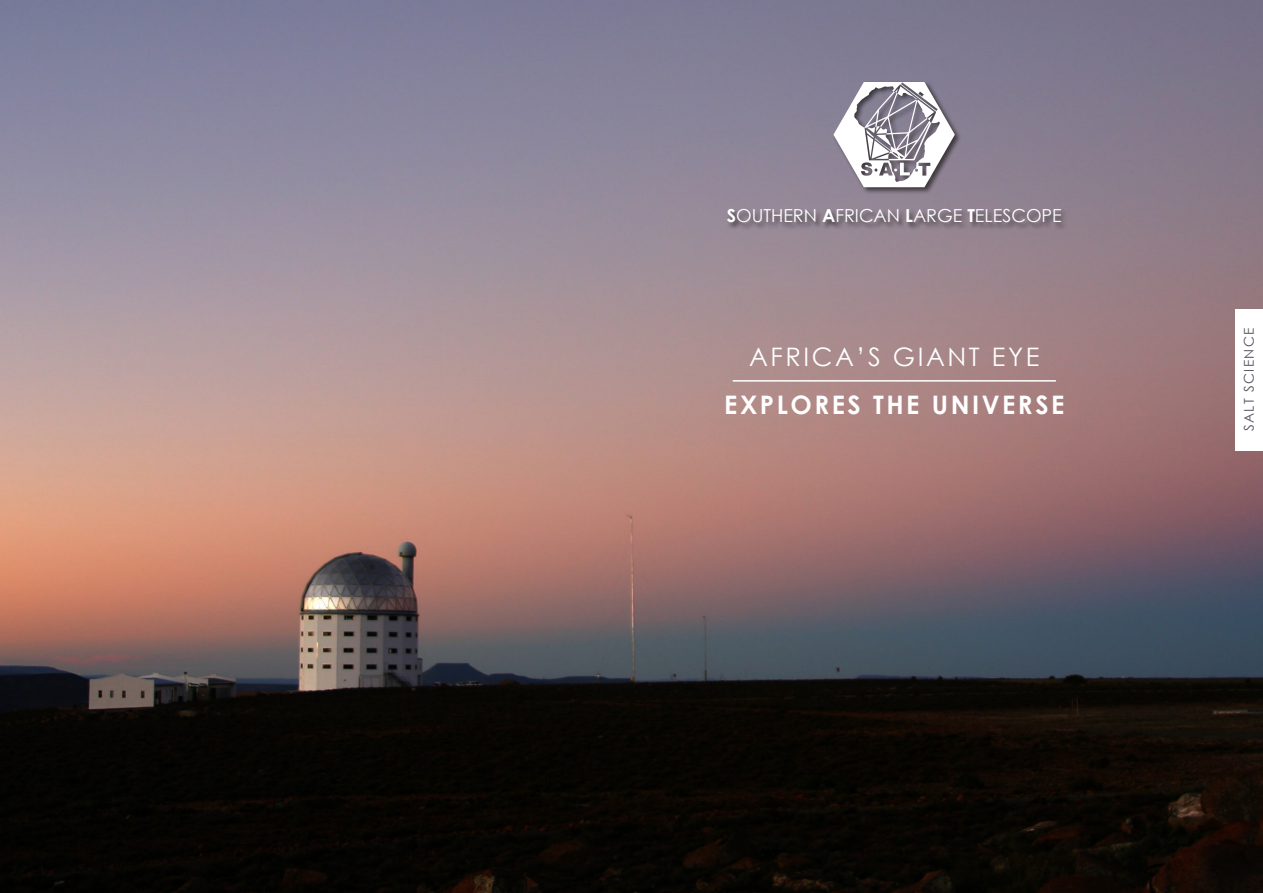
<style>
.page{position:relative;width:1263px;height:893px;background:#fff}
.page>*{position:absolute;margin:0;border:0;box-sizing:border-box;transform-origin:0 0}
.t1{font:700 25.5px "Century Gothic";letter-spacing:.1em;color:#fff}
.t2{font:25.5px "Century Gothic";letter-spacing:.1em;color:#fff}
.t3{font:18px "Century Gothic";color:#fff}
.t4{font:13.5px "Century Gothic";letter-spacing:.1em;color:#54505f}
.s1{font-weight:700}
</style>
<div class="page">
<img style="left:0;top:0;width:1263px;height:893px">
<div style="left:726px;top:81px;width:342px;height:149px;background:#231f20;opacity:.75"></div>
<svg style="left:833px;top:82px;width:122px;height:105px"></svg>
<div style="left:1235px;top:310px;width:28px;height:141px;background:#fff"></div>
<hr style="left:733px;top:380px;width:323px;height:2px;background:#fff">
<p class="t3" style="left:727px;top:203px;width:337px"><span class="s1">S</span>OUTHERN <span class="s1">A</span>FRICAN <span class="s1">L</span>ARGE <span class="s1">T</span>ELESCOPE</p>
<p class="t2" style="left:749px;top:339px;width:292px">AFRICA’S GIANT EYE</p>
<p class="t1" style="left:724px;top:386px;width:342px">EXPLORES THE UNIVERSE</p>
<p class="t4" style="left:1240px;top:431px;width:105px;rotate:-90deg">SALT SCIENCE</p>
</div>
